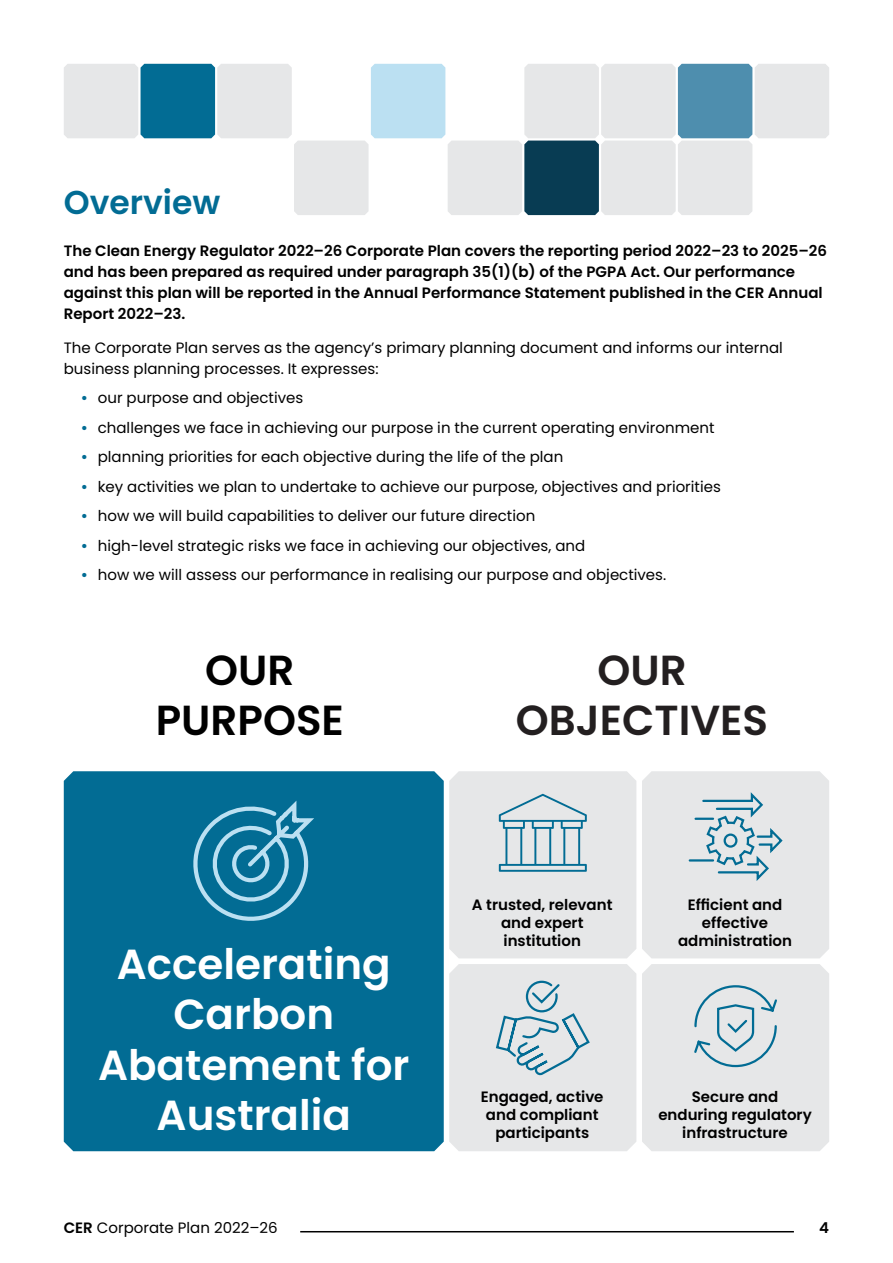
<style>
.page{position:relative;width:893px;height:1263px;background:#fff}
.page>*{position:absolute;margin:0;border:0;box-sizing:border-box;transform-origin:0 0}
.t1{font:600 42px/50.4px "Poppins";color:#fff;text-align:center}
.t2{font:600 42px/50.4px "Poppins";color:#231f20;text-align:center}
.t3{font:600 42px/50.4px "Poppins";color:#000;text-align:center}
.t4{font:600 33px "Poppins";color:#026c94}
.t5{font:15px/21px "Poppins";color:#000}
.t6{font:600 15px/18px "Poppins";color:#000;text-align:center}
.s1{font-weight:600;color:#026c94}
.s2{font-weight:600}
</style>
<div class="page">
<hr style="left:300px;top:1231px;width:494px;height:1px;background:#000">
<svg style="left:64px;top:64px;width:765px;height:151px"></svg>
<div style="left:64px;top:771px;width:380px;height:380px;background:#026c94"></div>
<div style="left:449px;top:771px;width:187px;height:187px;background:#e6e7e8"></div>
<div style="left:642px;top:771px;width:187px;height:187px;background:#e6e7e8"></div>
<div style="left:449px;top:964px;width:187px;height:187px;background:#e6e7e8"></div>
<div style="left:642px;top:964px;width:187px;height:187px;background:#e6e7e8"></div>
<svg style="left:184px;top:795px;width:135px;height:135px;background:#2280a4"></svg>
<h2 class="t4" style="left:64px;top:183px;width:158px">Overview</h2>
<p class="t6" style="left:64px;top:240px;width:765px;line-height:21px;text-align:left">The Clean Energy Regulator 2022–26 Corporate Plan covers the reporting period 2022–23 to 2025–26 and has been prepared as required under paragraph 35(1)(b) of the PGPA Act. Our performance against this plan will be reported in the Annual Performance Statement published in the CER Annual Report 2022–23.</p>
<p class="t5" style="left:64px;top:337px;width:721px">The Corporate Plan serves as the agency’s primary planning document and informs our internal business planning processes. It expresses:</p>
<p class="t5" style="left:81px;top:388px;width:224px"><span class="s1">•</span> our purpose and objectives</p>
<p class="t5" style="left:81px;top:417px;width:635px"><span class="s1">•</span> challenges we face in achieving our purpose in the current operating environment</p>
<p class="t5" style="left:81px;top:447px;width:484px"><span class="s1">•</span> planning priorities for each objective during the life of the plan</p>
<p class="t5" style="left:81px;top:476px;width:642px"><span class="s1">•</span> key activities we plan to undertake to achieve our purpose, objectives and priorities</p>
<p class="t5" style="left:81px;top:506px;width:456px"><span class="s1">•</span> how we will build capabilities to deliver our future direction</p>
<p class="t5" style="left:81px;top:535px;width:506px"><span class="s1">•</span> high-level strategic risks we face in achieving our objectives, and</p>
<p class="t5" style="left:81px;top:565px;width:586px"><span class="s1">•</span> how we will assess our performance in realising our purpose and objectives.</p>
<h1 class="t3" style="left:156px;top:645px;width:190px">OUR<br>PURPOSE</h1>
<h1 class="t2" style="left:516px;top:645px;width:254px">OUR<br>OBJECTIVES</h1>
<h1 class="t1" style="left:98px;top:939px;width:313px">Accelerating<br>Carbon<br>Abatement for<br>Australia</h1>
<p class="t6" style="left:472px;top:895px;width:142px">A trusted, relevant and expert institution</p>
<p class="t6" style="left:678px;top:895px;width:116px">Efficient and effective administration</p>
<p class="t6" style="left:481px;top:1088px;width:124px">Engaged, active and compliant participants</p>
<p class="t6" style="left:658px;top:1088px;width:155px">Secure and enduring regulatory infrastructure</p>
<p class="t5" style="left:64px;top:1217px;width:215px"><span class="s2">CER</span> Corporate Plan 2022–26</p>
<p class="t6" style="left:819px;top:1219px;width:11px">4</p>
</div>
